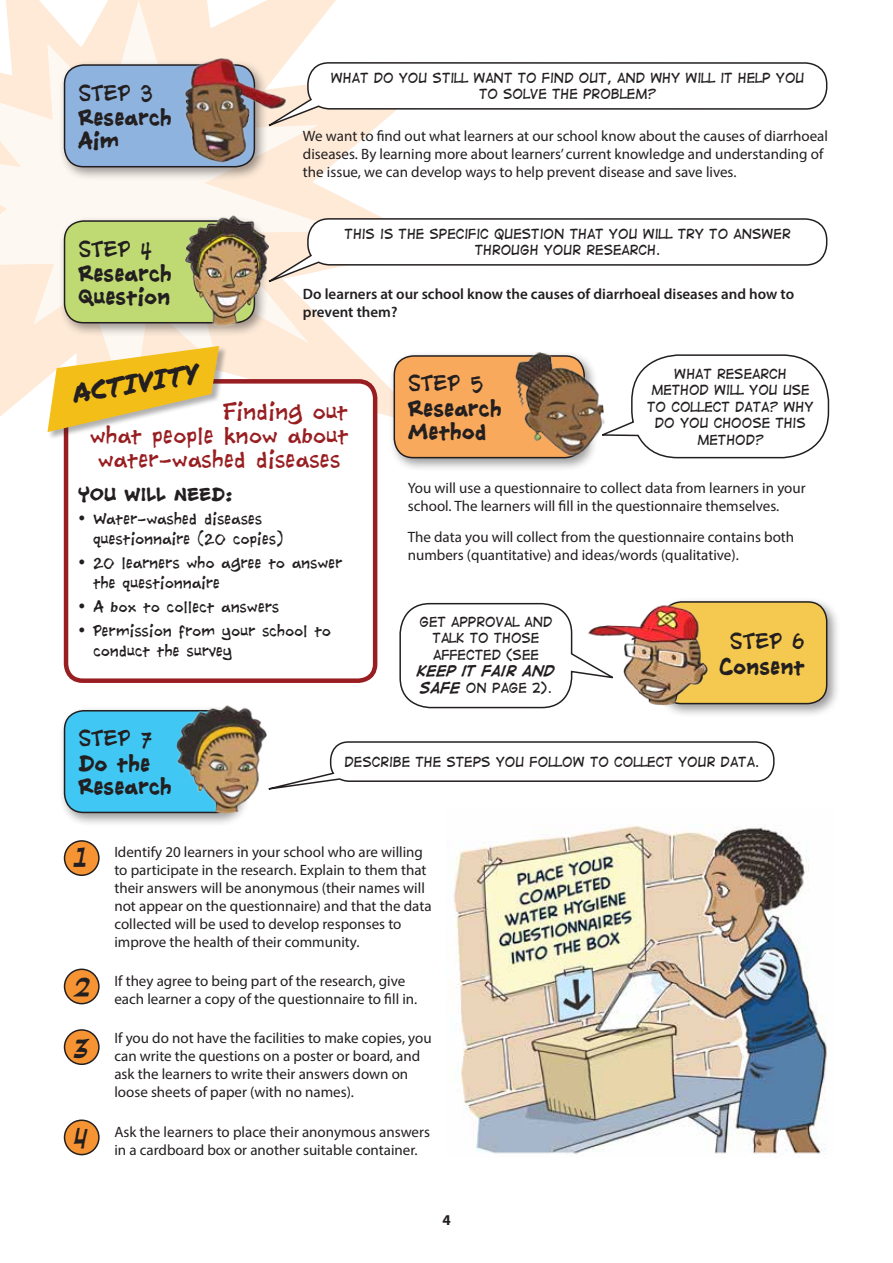
<style>
.page{position:relative;width:893px;height:1263px;background:#fff}
.page>*{position:absolute;margin:0;border:0;box-sizing:border-box;transform-origin:0 0}
.t1{font:italic 36.45px/60.6px "Red State Blue State BB";color:#231f20}
.t2{font:27px "Permanent Marker";color:#231f20;scale:.95 1}
.t3{font:24px "Ashcan BB";color:#981e21}
.t4{font:24px "Ashcan BB";color:#231f20}
.t5{font:700 19.5px/23.4px "Ashcan BB";color:#231f20}
.t6{font:16.5px/19.8px "Ashcan BB";color:#231f20}
.t7{font:700 16.5px "Ashcan BB";color:#231f20}
.t8{font:15px/18px "Myriad Pro";color:#231f20}
.t9{font:600 15px/18px "Myriad Pro";color:#231f20}
.t10{font:700 15px "Myriad Pro";color:#231f20}
.t11{font:12.75px/16.5px "Digital Strip";color:#231f20;text-align:center}
.t12{font:700 12.75px/16.5px "Digital Strip";color:#231f20}
.s1{font-weight:400}
</style>
<div class="page">
<svg style="left:63px;top:133px;width:326px;height:448px"></svg>
<svg style="left:0;top:0;width:346px;height:417px;fill:#feead7"></svg>
<div style="left:59px;top:60px;width:210px;height:121px;background:#231f20;opacity:.45"></div>
<div style="left:65px;top:65px;width:189px;height:102px;background:#8eb3de;border-radius:19px"></div>
<div style="left:64px;top:64px;width:191px;height:103px;border:2px solid #231f20;border-radius:19px"></div>
<div style="left:59px;top:216px;width:210px;height:121px;background:#231f20;opacity:.45"></div>
<div style="left:65px;top:221px;width:189px;height:102px;background:#c0da73;border-radius:19px"></div>
<div style="left:64px;top:220px;width:191px;height:103px;border:2px solid #231f20;border-radius:19px"></div>
<img style="left:166px;top:47px;width:130px;height:131px">
<img style="left:174px;top:213px;width:106px;height:116px">
<svg style="left:254px;top:61px;width:574px;height:72px"></svg>
<svg style="left:254px;top:217px;width:574px;height:72px"></svg>
<div style="left:66px;top:381px;width:309px;height:300px;background:#fff;border-radius:17px"></div>
<div style="left:64px;top:379px;width:313px;height:304px;border:4px solid #981e21;border-radius:17px"></div>
<div style="left:47px;top:346px;width:181px;height:95px;background:#231f20;opacity:.35"></div>
<svg style="left:47px;top:346px;width:172px;height:86px"></svg>
<div style="left:389px;top:350px;width:209px;height:122px;background:#231f20;opacity:.45"></div>
<div style="left:394px;top:356px;width:190px;height:102px;background:#f8a95c;border-radius:19px"></div>
<div style="left:394px;top:355px;width:191px;height:103px;border:2px solid #231f20;border-radius:19px"></div>
<img style="left:514px;top:350px;width:84px;height:112px">
<svg style="left:595px;top:354px;width:235px;height:105px"></svg>
<svg style="left:276px;top:741px;width:499px;height:48px"></svg>
<div style="left:65px;top:841px;width:34px;height:34px;background:#f69433;border-radius:50%"></div>
<div style="left:64px;top:840px;width:36px;height:36px;border:2px solid #231f20;border-radius:50%"></div>
<div style="left:65px;top:969px;width:34px;height:35px;background:#f69433;border-radius:50%"></div>
<div style="left:64px;top:968px;width:36px;height:36px;border:2px solid #231f20;border-radius:50%"></div>
<div style="left:65px;top:1030px;width:34px;height:34px;background:#f69433;border-radius:50%"></div>
<div style="left:64px;top:1029px;width:36px;height:36px;border:2px solid #231f20;border-radius:50%"></div>
<div style="left:65px;top:1120px;width:34px;height:34px;background:#f69433;border-radius:50%"></div>
<div style="left:64px;top:1119px;width:36px;height:36px;border:2px solid #231f20;border-radius:50%"></div>
<img style="left:453px;top:825px;width:374px;height:330px">
<div style="left:657px;top:596px;width:183px;height:122px;background:#231f20;opacity:.45"></div>
<div style="left:662px;top:602px;width:165px;height:102px;background:#f5c94f;border-radius:19px"></div>
<div style="left:662px;top:601px;width:165px;height:103px;border:2px solid #231f20;border-radius:19px"></div>
<svg style="left:399px;top:602px;width:185px;height:107px"></svg>
<img style="left:584px;top:600px;width:132px;height:105px">
<div style="left:59px;top:705px;width:191px;height:122px;background:#231f20;opacity:.45"></div>
<div style="left:65px;top:711px;width:171px;height:101px;background:#40c7f4;border-radius:19px"></div>
<div style="left:64px;top:710px;width:173px;height:103px;border:2px solid #231f20;border-radius:19px"></div>
<img style="left:174px;top:705px;width:102px;height:109px">
<h3 class="t4" style="left:78px;top:79px;width:76px">STEP 3</h3>
<h3 class="t5" style="left:78px;top:106px;width:95px">Research<br>Aim</h3>
<h3 class="t4" style="left:78px;top:235px;width:75px">STEP 4</h3>
<h3 class="t5" style="left:78px;top:262px;width:95px">Research<br>Question</h3>
<p class="t11" style="left:331px;top:69px;width:475px">WHAT DO YOU STILL WANT TO FIND OUT, AND WHY WILL IT HELP YOU<br>TO SOLVE THE PROBLEM?</p>
<p class="t8" style="left:303px;top:127px;width:527px">We want to find out what learners at our school know about the causes of diarrhoeal diseases. By learning more about learners’ current knowledge and understanding of the issue, we can develop ways to help prevent disease and save lives.</p>
<p class="t11" style="left:345px;top:225px;width:448px">THIS IS THE SPECIFIC QUESTION THAT YOU WILL TRY TO ANSWER<br>THROUGH YOUR RESEARCH.</p>
<p class="t9" style="left:303px;top:284px;width:493px">Do learners at our school know the causes of diarrhoeal diseases and how to prevent them?</p>
<h2 class="t2" style="left:70px;top:373px;width:135px;rotate:-9deg">ACTIVITY</h2>
<h3 class="t3" style="left:222px;top:398px;width:127px">Finding out</h3>
<h3 class="t3" style="left:90px;top:422px;width:260px">what people know about</h3>
<h3 class="t3" style="left:98px;top:446px;width:244px">water-washed diseases</h3>
<p class="t7" style="left:78px;top:484px;width:156px">YOU WILL NEED:</p>
<p class="t6" style="left:93px;top:509px;width:192px;text-indent:-15px">• Water-washed diseases questionnaire (20 copies)</p>
<p class="t6" style="left:93px;top:553px;width:251px;text-indent:-15px">• 20 learners who agree to answer the questionnaire</p>
<p class="t6" style="left:78px;top:597px;width:202px">• A box to collect answers</p>
<p class="t6" style="left:93px;top:621px;width:239px;text-indent:-15px">• Permission from your school to conduct the survey</p>
<h3 class="t4" style="left:408px;top:370px;width:77px">STEP 5</h3>
<h3 class="t5" style="left:408px;top:397px;width:95px">Research<br>Method</h3>
<p class="t11" style="left:647px;top:366px;width:168px">WHAT RESEARCH<br>METHOD WILL YOU USE<br>TO COLLECT DATA? WHY<br>DO YOU CHOOSE THIS<br>METHOD?</p>
<p class="t8" style="left:408px;top:479px;width:399px">You will use a questionnaire to collect data from learners in your school. The learners will fill in the questionnaire themselves.</p>
<p class="t8" style="left:408px;top:527px;width:388px">The data you will collect from the questionnaire contains both numbers (quantitative) and ideas/words (qualitative).</p>
<p class="t11" style="left:419px;top:613px;width:135px">GET APPROVAL AND<br>TALK TO THOSE<br>AFFECTED (SEE</p>
<p class="t12" style="left:417px;top:663px;width:139px">KEEP IT FAIR AND<br>SAFE <span class="s1">ON PAGE 2).</span></p>
<h3 class="t4" style="left:730px;top:627px;width:77px">STEP 6</h3>
<h3 class="t5" style="left:719px;top:655px;width:87px">Consent</h3>
<h3 class="t4" style="left:78px;top:725px;width:75px">STEP 7</h3>
<h3 class="t5" style="left:78px;top:752px;width:95px">Do the<br>Research</h3>
<p class="t11" style="left:345px;top:754px;width:417px">DESCRIBE THE STEPS YOU FOLLOW TO COLLECT YOUR DATA.</p>
<h1 class="t1" style="left:73px;top:828px;width:15px">1</h1>
<h1 class="t1" style="left:73px;top:957px;width:18px">2<br>3</h1>
<h1 class="t1" style="left:73px;top:1108px;width:15px">4</h1>
<p class="t8" style="left:114px;top:842px;width:319px">Identify 20 learners in your school who are willing to participate in the research. Explain to them that their answers will be anonymous (their names will not appear on the questionnaire) and that the data collected will be used to develop responses to improve the health of their community.</p>
<p class="t8" style="left:114px;top:972px;width:304px">If they agree to being part of the research, give each learner a copy of the questionnaire to fill in.</p>
<p class="t8" style="left:114px;top:1029px;width:319px">If you do not have the facilities to make copies, you can write the questions on a poster or board, and ask the learners to write their answers down on loose sheets of paper (with no names).</p>
<p class="t8" style="left:114px;top:1122px;width:317px">Ask the learners to place their anonymous answers in a cardboard box or another suitable container.</p>
<p class="t10" style="left:442px;top:1210px;width:10px">4</p>
</div>
